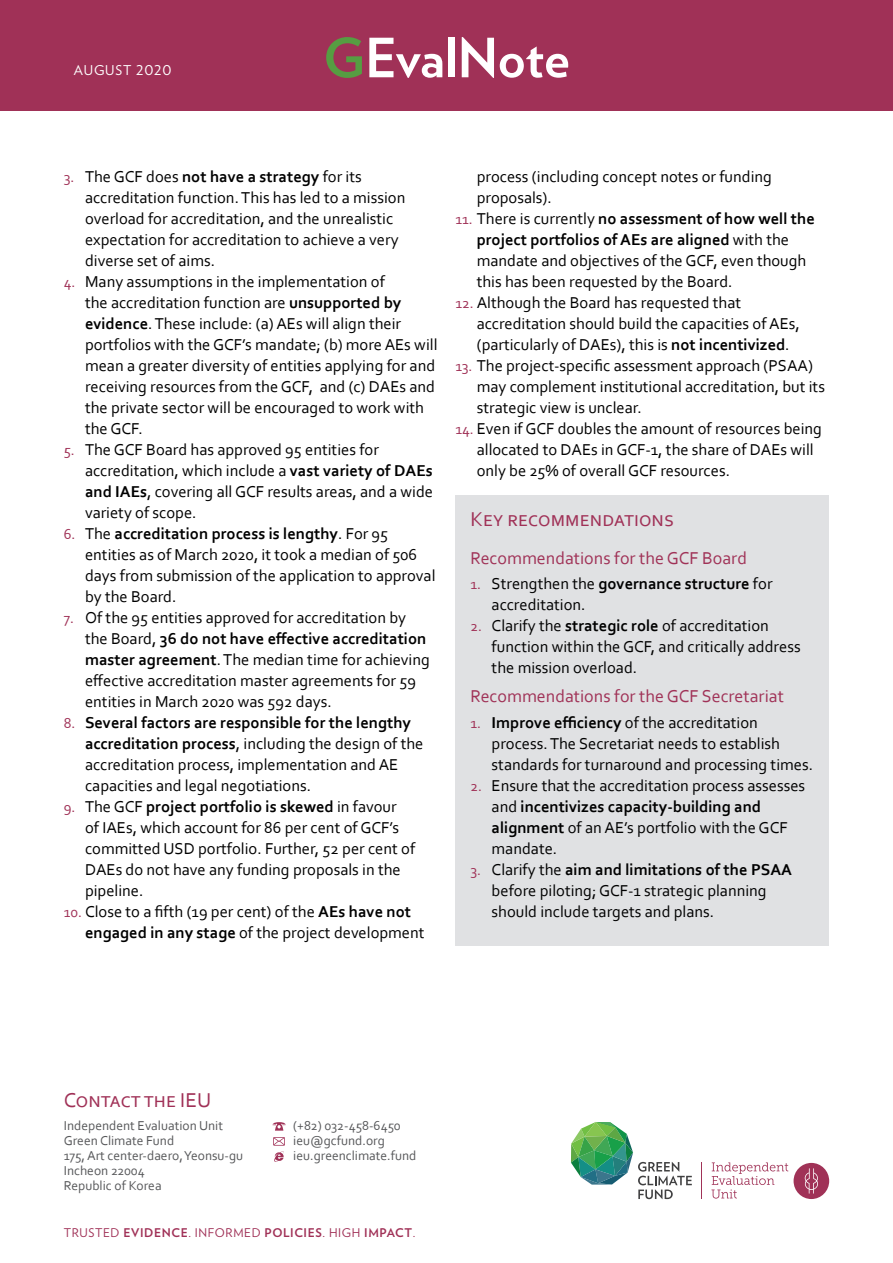
<style>
.page{position:relative;width:893px;height:1263px;background:#fff}
.page>*{position:absolute;margin:0;border:0;box-sizing:border-box;transform-origin:0 0}
.t1{font:700 54px "Verlag";color:#fff}
.t2{font:21px "Corbel";color:#a03157}
.t3{font:18px "Corbel";color:#a03257}
.t4{font:16.5px/21px "Corbel";color:#000}
.t5{font:300 16.5px "Verlag";letter-spacing:.05em;color:#fff}
.t6{font:13.5px/15px "Corbel";color:#57585a}
.t7{font:13.5px "Verlag";letter-spacing:.06em;color:#fff}
.t8{font:12px "Verlag";letter-spacing:.05em;color:#a03157}
.s1{color:#569d42}
.s2{font-size:15px;color:#a03257}
.s3{font-weight:700}
</style>
<div class="page">
<div style="left:0;top:0;width:893px;height:111px;background:#a03157"></div>
<div style="left:455px;top:495px;width:374px;height:450px;background:#e0e1e3"></div>
<svg style="left:711px;top:1162px;width:77px;height:36px"></svg>
<hr style="left:701px;top:1162px;width:1px;height:37px;background:#a03257">
<svg style="left:571px;top:1122px;width:121px;height:77px"></svg>
<svg style="left:794px;top:1163px;width:35px;height:36px"></svg>
<svg style="left:273px;top:1122px;width:13px;height:9px"></svg>
<svg style="left:273px;top:1137px;width:12px;height:25px"></svg>
<p class="t7" style="left:74px;top:60px;width:99px">AUGUST 2020</p>
<p class="t5" style="left:64px;top:59px;width:127px">OCTOBER 2018</p>
<h1 class="t1" style="left:323px;top:15px;width:248px"><span class="s1">G</span>EvalNote</h1>
<p class="t4" style="left:85px;top:166px;width:322px;text-indent:-21px"><span class="s2">3.</span> The GCF does <span class="s3">not have a strategy</span> for its accreditation function. This has led to a mission overload for accreditation, and the unrealistic expectation for accreditation to achieve a very diverse set of aims.</p>
<p class="t4" style="left:85px;top:271px;width:354px;text-indent:-21px"><span class="s2">4.</span> Many assumptions in the implementation of<br>the accreditation function are <span class="s3">unsupported by evidence</span>. These include: (a) AEs will align their portfolios with the GCF’s mandate; (b) more AEs will mean a greater diversity of entities applying for and receiving resources from the GCF, and (c) DAEs and the private sector will be encouraged to work with the GCF.</p>
<p class="t4" style="left:85px;top:439px;width:350px;text-indent:-21px"><span class="s2">5.</span> The GCF Board has approved 95 entities for accreditation, which include a <span class="s3">vast variety of DAEs and IAEs</span>, covering all GCF results areas, and a wide variety of scope.</p>
<p class="t4" style="left:85px;top:523px;width:352px;text-indent:-21px"><span class="s2">6.</span> The <span class="s3">accreditation process is lengthy</span>. For 95 entities as of March 2020, it took a median of 506 days from submission of the application to approval by the Board.</p>
<p class="t4" style="left:85px;top:607px;width:346px;text-indent:-21px"><span class="s2">7.</span> Of the 95 entities approved for accreditation by the Board, <span class="s3">36 do not have effective accreditation master agreement</span>. The median time for achieving effective accreditation master agreements for 59 entities in March 2020 was 592 days.</p>
<p class="t4" style="left:85px;top:712px;width:340px;text-indent:-21px"><span class="s2">8.</span> <span class="s3">Several factors are responsible for the lengthy accreditation process</span>, including the design of the accreditation process, implementation and AE capacities and legal negotiations.</p>
<p class="t4" style="left:85px;top:796px;width:332px;text-indent:-21px"><span class="s2">9.</span> The GCF <span class="s3">project portfolio is skewed</span> in favour<br>of IAEs, which account for 86 per cent of GCF’s committed USD portfolio. Further, 52 per cent of DAEs do not have any funding proposals in the pipeline.</p>
<p class="t4" style="left:85px;top:901px;width:341px;text-indent:-21px"><span class="s2">10.</span> Close to a fifth (19 per cent) of the <span class="s3">AEs have not engaged in any stage</span> of the project development</p>
<p class="t4" style="left:477px;top:166px;width:297px">process (including concept notes or funding proposals).</p>
<p class="t4" style="left:477px;top:208px;width:340px;text-indent:-21px"><span class="s2">11.</span> There is currently <span class="s3">no assessment of how well the project portfolios of AEs are aligned</span> with the mandate and objectives of the GCF, even though this has been requested by the Board.</p>
<p class="t4" style="left:477px;top:292px;width:324px;text-indent:-21px"><span class="s2">12.</span> Although the Board has requested that accreditation should build the capacities of AEs, (particularly of DAEs), this is <span class="s3">not incentivized</span>.</p>
<p class="t4" style="left:477px;top:355px;width:350px;text-indent:-21px"><span class="s2">13.</span> The project-specific assessment approach (PSAA) may complement institutional accreditation, but its strategic view is unclear.</p>
<p class="t4" style="left:477px;top:418px;width:347px;text-indent:-21px"><span class="s2">14.</span> Even if GCF doubles the amount of resources being allocated to DAEs in GCF-1, the share of DAEs will only be 25% of overall GCF resources.</p>
<p class="t2" style="left:470px;top:506px;width:205px">Key recommendations</p>
<p class="t3" style="left:470px;top:546px;width:278px">Recommendations for the GCF Board</p>
<p class="t4" style="left:492px;top:572px;width:282px;text-indent:-21px"><span class="s2">1.</span> Strengthen the <span class="s3">governance structure</span> for accreditation.</p>
<p class="t4" style="left:492px;top:614px;width:311px;text-indent:-21px"><span class="s2">2.</span> Clarify the <span class="s3">strategic role</span> of accreditation function within the GCF, and critically address the mission overload.</p>
<p class="t3" style="left:470px;top:685px;width:315px">Recommendations for the GCF Secretariat</p>
<p class="t4" style="left:492px;top:711px;width:323px;text-indent:-21px"><span class="s2">1.</span> <span class="s3">Improve efficiency</span> of the accreditation process. The Secretariat needs to establish standards for turnaround and processing times.</p>
<p class="t4" style="left:492px;top:774px;width:315px;text-indent:-21px"><span class="s2">2.</span> Ensure that the accreditation process assesses and <span class="s3">incentivizes capacity-building and alignment</span> of an AE’s portfolio with the GCF mandate.</p>
<p class="t4" style="left:492px;top:858px;width:302px;text-indent:-21px"><span class="s2">3.</span> Clarify the <span class="s3">aim and limitations of the PSAA </span>before piloting; GCF-1 strategic planning should include targets and plans.</p>
<p class="t2" style="left:64px;top:1086px;width:149px">Contact the IEU</p>
<p class="t6" style="left:64px;top:1118px;width:181px">Independent Evaluation Unit<br>Green Climate Fund<br>175, Art center-daero, Yeonsu-gu<br>Incheon 22004<br>Republic of Korea</p>
<p class="t6" style="left:293px;top:1118px;width:125px">(+82) 032-458-6450 ieu@gcfund.org ieu.greenclimate.fund</p>
<p class="t8" style="left:64px;top:1224px;width:353px">TRUSTED <span class="s3">EVIDENCE</span>. INFORMED <span class="s3">POLICIES</span>. HIGH <span class="s3">IMPACT</span>.</p>
</div>
